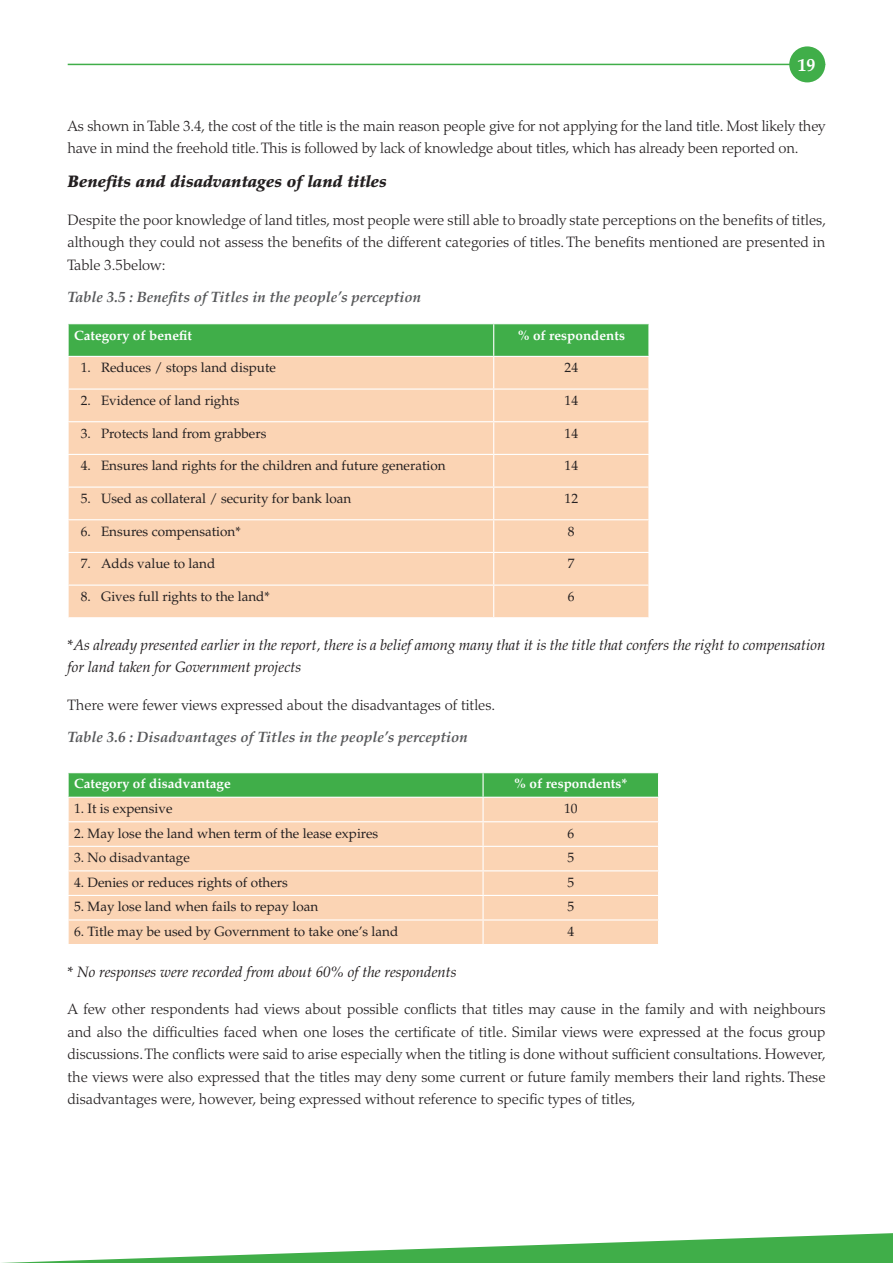
<style>
.page{position:relative;width:893px;height:1263px;background:#fff}
.page>*{position:absolute;margin:0;border:0;box-sizing:border-box;transform-origin:0 0}
.t1{font:700 18px "Palatino Linotype";color:#fff}
.t2{font:italic 900 16.5px "Palatino LT Std";color:#231f20}
.body_font{font:300 15px/22.5px "Palatino LT Std";letter-spacing:-.01em;color:#231f20;text-align:justify}
.body_font-2{font:italic 15px/22.5px "Palatino LT Std";color:#231f20}
.table_text{font:italic 700 15px "Palatino LT Std";color:#57585a}
.t3{font:13.5px "Palatino LT Std";color:#231f20}
.t4{font:700 13.5px "Palatino LT Std";color:#fff}
.s1{font-style:normal}
</style>
<div class="page">
<hr style="left:68px;top:64px;width:757px;height:1px;background:#40ae49">
<div style="left:789px;top:46px;width:36px;height:36px;background:#40ae49;border-radius:50%"></div>
<svg style="left:1px;top:1233px;width:892px;height:30px"></svg>
<div style="left:69px;top:324px;width:579px;height:32px;background:#40ae49"></div>
<div style="left:69px;top:357px;width:579px;height:260px;background:#fbd4b4"></div>
<hr style="left:493px;top:324px;width:1px;height:32px;background:#fff">
<hr style="left:493px;top:357px;width:1px;height:31px;background:#fff">
<hr style="left:68px;top:388px;width:426px;height:2px;background:#fff">
<hr style="left:494px;top:388px;width:156px;height:2px;background:#fff">
<hr style="left:493px;top:390px;width:1px;height:31px;background:#fff">
<hr style="left:68px;top:421px;width:426px;height:1px;background:#fff">
<hr style="left:494px;top:421px;width:156px;height:1px;background:#fff">
<hr style="left:493px;top:422px;width:1px;height:32px;background:#fff">
<hr style="left:68px;top:454px;width:426px;height:1px;background:#fff">
<hr style="left:494px;top:454px;width:156px;height:1px;background:#fff">
<hr style="left:493px;top:455px;width:1px;height:31px;background:#fff">
<hr style="left:68px;top:486px;width:426px;height:2px;background:#fff">
<hr style="left:494px;top:486px;width:156px;height:2px;background:#fff">
<hr style="left:493px;top:488px;width:1px;height:31px;background:#fff">
<hr style="left:68px;top:519px;width:426px;height:1px;background:#fff">
<hr style="left:494px;top:519px;width:156px;height:1px;background:#fff">
<hr style="left:493px;top:520px;width:1px;height:32px;background:#fff">
<hr style="left:68px;top:552px;width:426px;height:1px;background:#fff">
<hr style="left:494px;top:552px;width:156px;height:1px;background:#fff">
<hr style="left:493px;top:553px;width:1px;height:31px;background:#fff">
<hr style="left:68px;top:584px;width:426px;height:2px;background:#fff">
<hr style="left:494px;top:584px;width:156px;height:2px;background:#fff">
<hr style="left:493px;top:586px;width:1px;height:31px;background:#fff">
<svg style="left:68px;top:773px;width:591px;height:171px;background:#e1d0a8"></svg>
<p class="t1" style="left:797px;top:52px;width:19px">19</p>
<p class="body_font" style="left:68px;top:115px;width:759px">As shown in Table 3.4, the cost of the title is the main reason people give for not applying for the land title. Most likely they have in mind the freehold title. This is followed by lack of knowledge about titles, which has already been reported on.</p>
<p class="t2" style="left:68px;top:172px;width:321px">Benefits and disadvantages of land titles</p>
<p class="body_font" style="left:68px;top:209px;width:760px">Despite the poor knowledge of land titles, most people were still able to broadly state perceptions on the benefits of titles, although they could not assess the benefits of the different categories of titles. The benefits mentioned are presented in Table 3.5below:</p>
<p class="table_text" style="left:68px;top:288px;width:355px">Table 3.5 : Benefits of Titles in the people’s perception</p>
<p class="t4" style="left:74px;top:327px;width:119px">Category of benefit</p>
<p class="t4" style="left:518px;top:327px;width:109px">% of respondents</p>
<p class="t3" style="left:81px;top:360px;width:197px">1. Reduces / stops land dispute</p>
<p class="t3" style="left:565px;top:360px;width:15px">24</p>
<p class="t3" style="left:81px;top:392px;width:160px">2. Evidence of land rights</p>
<p class="t3" style="left:565px;top:392px;width:15px">14</p>
<p class="t3" style="left:81px;top:425px;width:187px">3. Protects land from grabbers</p>
<p class="t3" style="left:565px;top:425px;width:15px">14</p>
<p class="t3" style="left:81px;top:458px;width:366px">4. Ensures land rights for the children and future generation</p>
<p class="t3" style="left:565px;top:458px;width:15px">14</p>
<p class="t3" style="left:81px;top:490px;width:272px">5. Used as collateral / security for bank loan</p>
<p class="t3" style="left:565px;top:490px;width:15px">12</p>
<p class="t3" style="left:81px;top:523px;width:161px">6. Ensures compensation*</p>
<p class="t3" style="left:568px;top:523px;width:8px">8</p>
<p class="t3" style="left:81px;top:556px;width:136px">7. Adds value to land</p>
<p class="t3" style="left:568px;top:556px;width:8px">7</p>
<p class="t3" style="left:81px;top:588px;width:190px">8. Gives full rights to the land*</p>
<p class="t3" style="left:568px;top:588px;width:8px">6</p>
<p class="body_font-2" style="left:68px;top:634px;width:759px"><span class="s1">*</span>As already presented earlier in the report, there is a belief among many that it is the title that confers the right to compensation for land taken for Government projects</p>
<p class="body_font" style="left:68px;top:694px;width:429px">There were fewer views expressed about the disadvantages of titles.</p>
<p class="table_text" style="left:68px;top:728px;width:402px">Table 3.6 : Disadvantages of Titles in the people’s perception</p>
<p class="t4" style="left:74px;top:776px;width:158px">Category of disadvantage</p>
<p class="t4" style="left:514px;top:776px;width:115px">% of respondents*</p>
<p class="t3" style="left:74px;top:800px;width:100px">1. It is expensive</p>
<p class="t3" style="left:564px;top:800px;width:15px">10</p>
<p class="t3" style="left:74px;top:825px;width:306px">2. May lose the land when term of the lease expires</p>
<p class="t3" style="left:567px;top:825px;width:8px">6</p>
<p class="t3" style="left:74px;top:850px;width:117px">3. No disadvantage</p>
<p class="t3" style="left:567px;top:850px;width:8px">5</p>
<p class="t3" style="left:74px;top:874px;width:215px">4. Denies or reduces rights of others</p>
<p class="t3" style="left:567px;top:874px;width:8px">5</p>
<p class="t3" style="left:74px;top:899px;width:246px">5. May lose land when fails to repay loan</p>
<p class="t3" style="left:567px;top:899px;width:8px">5</p>
<p class="t3" style="left:74px;top:923px;width:326px">6. Title may be used by Government to take one’s land</p>
<p class="t3" style="left:567px;top:923px;width:8px">4</p>
<p class="body_font-2" style="left:68px;top:960px;width:391px"><span class="s1">*</span> No responses were recorded from about 60% of the respondents</p>
<p class="body_font" style="left:68px;top:998px;width:760px">A few other respondents had views about possible conflicts that titles may cause in the family and with neighbours and also the difficulties faced when one loses the certificate of title. Similar views were expressed at the focus group discussions. The conflicts were said to arise especially when the titling is done without sufficient consultations. However, the views were also expressed that the titles may deny some current or future family members their land rights. These disadvantages were, however, being expressed without reference to specific types of titles,</p>
</div>
